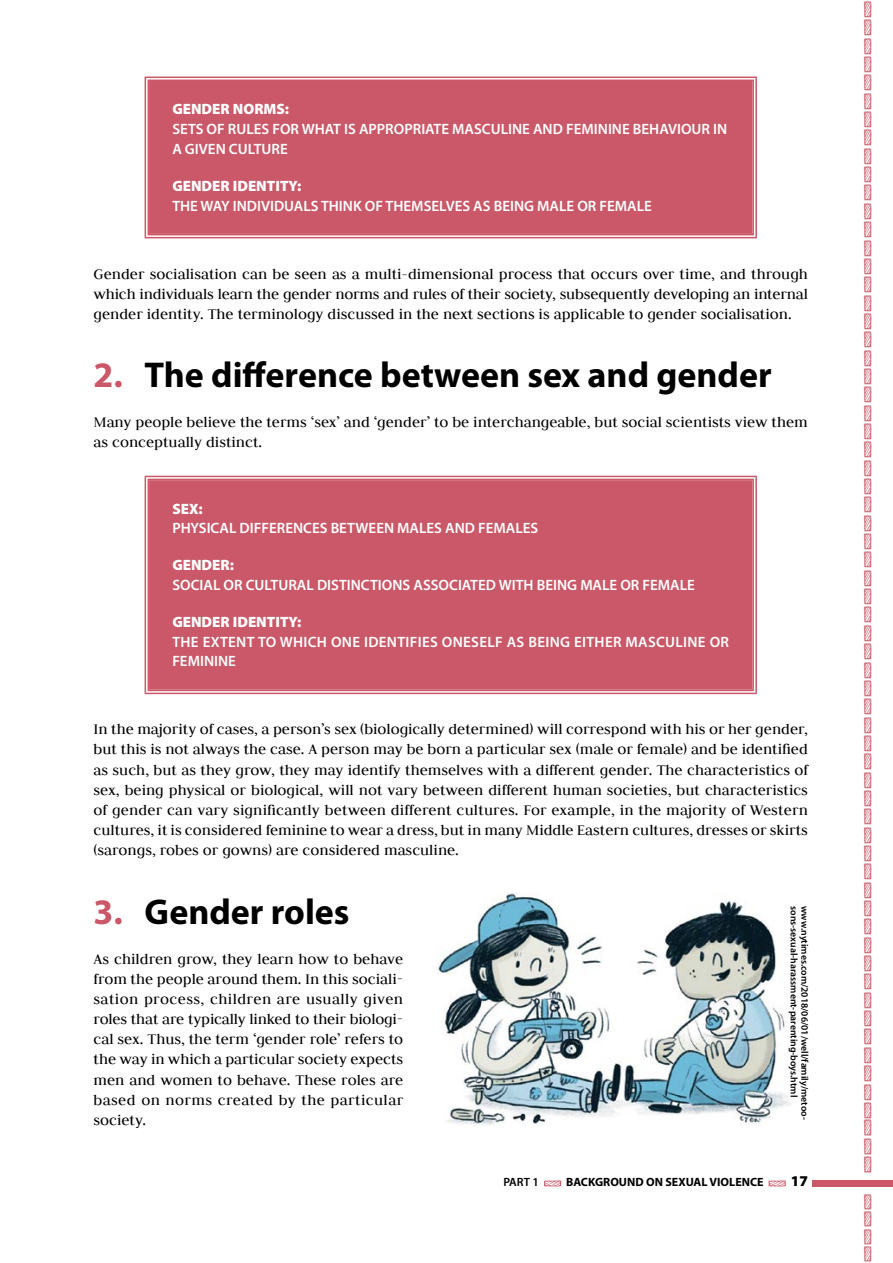
<style>
.page{position:relative;width:893px;height:1263px;background:#fff}
.page>*{position:absolute;margin:0;border:0;box-sizing:border-box;transform-origin:0 0}
.t1{font:700 36px "Myriad Pro";color:#000}
.t2{font:16.5px/20.1px "Judson";color:#000;text-align:justify}
.t3{font:600 15px/19.8px "Myriad Pro";color:#fff}
.t4{font:600 15px/19.8px "Myriad Pro";letter-spacing:.02em;color:#fff}
.t5{font:900 15px "Myriad Pro";color:#fff}
.t6{font:900 15px "Myriad Pro";color:#000}
.t7{font:700 12px "Myriad Pro";color:#000}
.t8{font:600 12px "Myriad Pro";color:#000}
.t9{font:600 9.75px "Myriad Pro";color:#000}
.s1{color:#ca5868}
</style>
<div class="page">
<div style="left:813px;top:1180px;width:80px;height:6px;background:#ca5868"></div>
<svg style="left:544px;top:1180px;width:17px;height:6px"></svg>
<svg style="left:768px;top:1180px;width:18px;height:6px"></svg>
<div style="left:147px;top:79px;width:608px;height:157px;background:#ca5868"></div>
<svg style="left:146px;top:78px;width:609px;height:3px"></svg>
<svg style="left:146px;top:81px;width:2px;height:153px"></svg>
<div style="left:752px;top:81px;width:5px;height:153px;background:#fff"></div>
<svg style="left:146px;top:234px;width:609px;height:3px"></svg>
<hr style="left:145px;top:77px;width:612px;height:1px;background:#ca5868">
<hr style="left:148px;top:80px;width:606px;height:1px;background:#ca5868">
<hr style="left:145px;top:78px;width:1px;height:159px;background:#ca5868">
<hr style="left:752px;top:81px;width:2px;height:153px;background:#ca5868">
<hr style="left:755px;top:78px;width:2px;height:159px;background:#ca5868">
<hr style="left:148px;top:234px;width:606px;height:1px;background:#ca5868">
<hr style="left:145px;top:237px;width:612px;height:1px;background:#ca5868">
<div style="left:147px;top:478px;width:608px;height:214px;background:#ca5868"></div>
<svg style="left:146px;top:477px;width:609px;height:3px"></svg>
<svg style="left:146px;top:480px;width:2px;height:210px"></svg>
<div style="left:752px;top:480px;width:5px;height:210px;background:#fff"></div>
<svg style="left:146px;top:690px;width:609px;height:3px"></svg>
<hr style="left:145px;top:476px;width:612px;height:1px;background:#ca5868">
<hr style="left:148px;top:479px;width:606px;height:1px;background:#ca5868">
<hr style="left:145px;top:477px;width:1px;height:216px;background:#ca5868">
<hr style="left:752px;top:480px;width:2px;height:210px;background:#ca5868">
<hr style="left:755px;top:477px;width:2px;height:216px;background:#ca5868">
<hr style="left:148px;top:690px;width:606px;height:1px;background:#ca5868">
<hr style="left:145px;top:693px;width:612px;height:1px;background:#ca5868">
<img style="left:436px;top:892px;width:355px;height:233px">
<p class="t5" style="left:172px;top:99px;width:118px">GENDER NORMS:</p>
<p class="t3" style="left:172px;top:119px;width:556px">SETS OF RULES FOR WHAT IS APPROPRIATE MASCULINE AND FEMININE BEHAVIOUR IN<br>A GIVEN CULTURE</p>
<p class="t5" style="left:172px;top:176px;width:131px">GENDER IDENTITY:</p>
<p class="t3" style="left:172px;top:195px;width:481px">THE WAY INDIVIDUALS THINK OF THEMSELVES AS BEING MALE OR FEMALE</p>
<p class="t2" style="left:94px;top:263px;width:716px">Gender socialisation can be seen as a multi-dimensional process that occurs over time, and through which individuals learn the gender norms and rules of their society, subsequently developing an internal gender identity. The terminology discussed in the next sections is applicable to gender socialisation.</p>
<h1 class="t1" style="left:94px;top:351px;width:680px"><span class="s1">2.</span> The difference between sex and gender</h1>
<p class="t2" style="left:94px;top:411px;width:716px">Many people believe the terms ‘sex’ and ‘gender’ to be interchangeable, but social scientists view them as conceptually distinct.</p>
<p class="t5" style="left:172px;top:498px;width:32px">SEX:</p>
<p class="t3" style="left:172px;top:518px;width:367px">PHYSICAL DIFFERENCES BETWEEN MALES AND FEMALES</p>
<p class="t5" style="left:172px;top:555px;width:63px">GENDER:</p>
<p class="t3" style="left:172px;top:575px;width:524px">SOCIAL OR CULTURAL DISTINCTIONS ASSOCIATED WITH BEING MALE OR FEMALE</p>
<p class="t5" style="left:172px;top:612px;width:131px">GENDER IDENTITY:</p>
<p class="t4" style="left:172px;top:631px;width:558px">THE EXTENT TO WHICH ONE IDENTIFIES ONESELF AS BEING EITHER MASCULINE OR<br>FEMININE</p>
<p class="t2" style="left:94px;top:719px;width:716px">In the majority of cases, a person’s sex (biologically determined) will correspond with his or her gender, but this is not always the case. A person may be born a particular sex (male or female) and be identified as such, but as they grow, they may identify themselves with a different gender. The characteristics of sex, being physical or biological, will not vary between different human societies, but characteristics of gender can vary significantly between different cultures. For example, in the majority of Western cultures, it is considered feminine to wear a dress, but in many Middle Eastern cultures, dresses or skirts (sarongs, robes or gowns) are considered masculine.</p>
<h1 class="t1" style="left:94px;top:888px;width:257px"><span class="s1">3.</span> Gender roles</h1>
<p class="t2" style="left:94px;top:948px;width:311px">As children grow, they learn how to behave from the people around them. In this sociali&shy;sation process, children are usually given roles that are typically linked to their biologi&shy;cal sex. Thus, the term ‘gender role’ refers to the way in which a particular society expects men and women to behave. These roles are based on norms created by the particular society.</p>
<p class="t9" style="left:800px;top:906px;width:193px;rotate:90deg">sons-sexual-harassment-parenting-boys.html</p>
<p class="t9" style="left:811px;top:906px;width:215px;rotate:90deg">www.nytimes.com/2018/06/01/well/family/metoo-</p>
<p class="t8" style="left:503px;top:1175px;width:37px">PART 1</p>
<p class="t7" style="left:566px;top:1174px;width:199px">BACKGROUND ON SEXUAL VIOLENCE</p>
<p class="t6" style="left:791px;top:1171px;width:19px">17</p>
</div>
